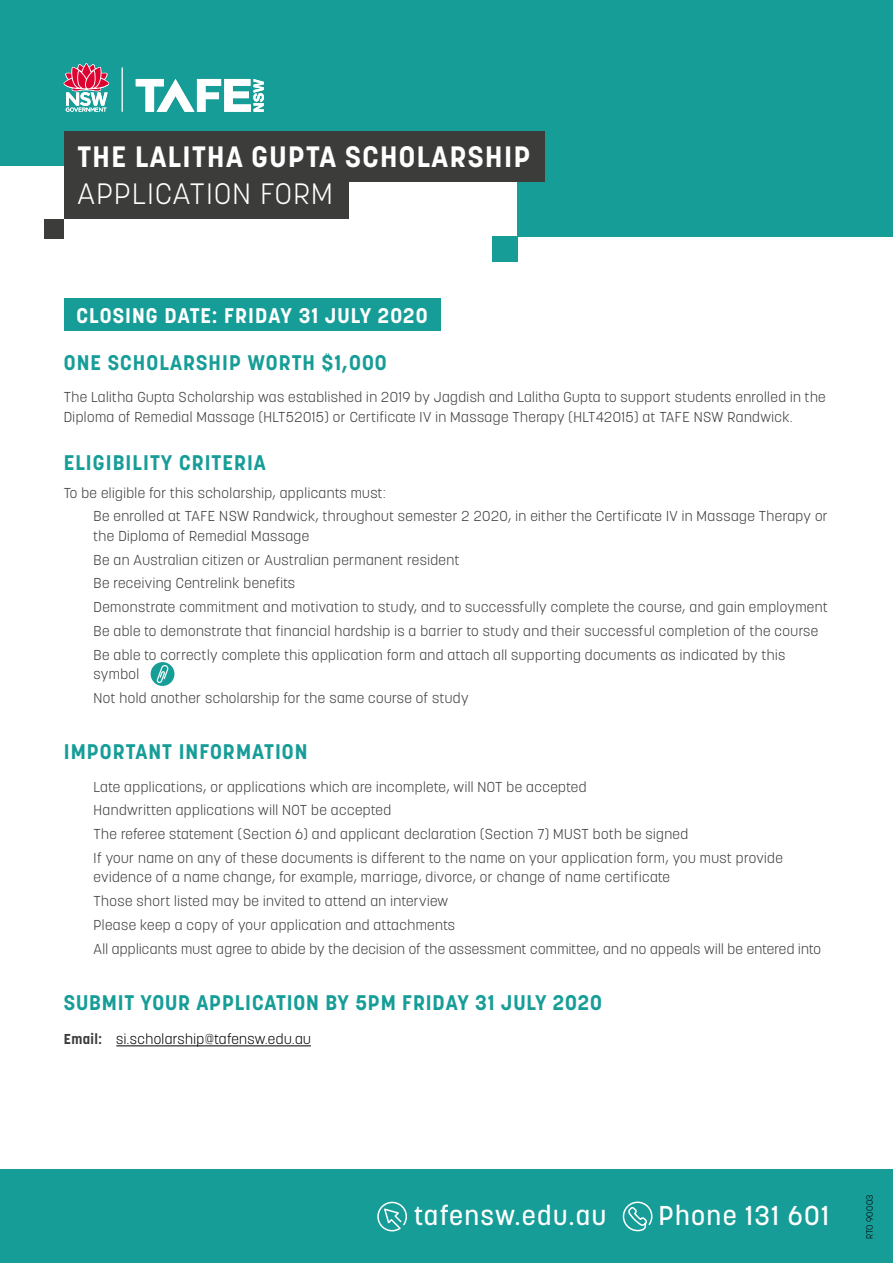
<style>
.page{position:relative;width:893px;height:1263px;background:#fff}
.page>*{position:absolute;margin:0;border:0;box-sizing:border-box;transform-origin:0 0}
.t1{font:700 29.25px "Korolev";letter-spacing:.05em;color:#fff}
.t2{font:300 29.25px "Korolev";letter-spacing:.05em;color:#fff}
.t3{font:500 27px "Korolev";letter-spacing:.05em;color:#fff}
.t4{font:700 21px "Korolev";letter-spacing:.05em;color:#179d98}
.t5{font:700 21px "Korolev";letter-spacing:.05em;color:#fff}
.body_2{font:300 14.25px/19.5px "Korolev";letter-spacing:.03em;color:#3c3c3b}
.body{font:300 14.25px "Korolev";letter-spacing:.03em;color:#3c3c3b}
.body-2{font:300 14.25px "Korolev";letter-spacing:.03em;color:#000}
.t6{font:300 9px "Korolev";letter-spacing:.03em;color:#000}
.s1{font-weight:700;color:#3c3c3b}
</style>
<div class="page">
<div style="left:518px;top:0;width:375px;height:237px;background:#179d98"></div>
<div style="left:0;top:1169px;width:893px;height:94px;background:#179d98"></div>
<svg style="left:377px;top:1201px;width:30px;height:31px"></svg>
<svg style="left:622px;top:1201px;width:31px;height:31px"></svg>
<div style="left:0;top:0;width:893px;height:154px;background:#179d98"></div>
<div style="left:492px;top:237px;width:25px;height:25px;background:#179d98"></div>
<svg style="left:64px;top:63px;width:45px;height:49px"></svg>
<svg style="left:136px;top:79px;width:128px;height:33px"></svg>
<hr style="left:122px;top:67px;width:1px;height:45px;background:#fff">
<div style="left:64px;top:131px;width:480px;height:51px;background:#3c3c3b"></div>
<div style="left:64px;top:168px;width:285px;height:51px;background:#3c3c3b"></div>
<div style="left:44px;top:219px;width:20px;height:20px;background:#3c3c3b"></div>
<div style="left:64px;top:298px;width:376px;height:33px;background:#179d98"></div>
<hr style="left:116px;top:1045px;width:195px;height:1px;background:#000">
<div style="left:151px;top:662px;width:23px;height:24px;background:#179d98;border-radius:50%"></div>
<svg style="left:156px;top:665px;width:13px;height:18px"></svg>
<p class="t1" style="left:78px;top:139px;width:454px">THE LALITHA GUPTA SCHOLARSHIP</p>
<h1 class="t2" style="left:78px;top:175px;width:257px">APPLICATION FORM</h1>
<p class="t5" style="left:77px;top:302px;width:353px">CLOSING DATE: FRIDAY 31 JULY 2020</p>
<p class="t4" style="left:64px;top:349px;width:324px">ONE SCHOLARSHIP WORTH $1,000</p>
<p class="body_2" style="left:64px;top:387px;width:763px">The Lalitha Gupta Scholarship was established in 2019 by Jagdish and Lalitha Gupta to support students enrolled in the<br>Diploma of Remedial Massage (HLT52015) or Certificate IV in Massage Therapy (HLT42015) at TAFE NSW Randwick.</p>
<p class="t4" style="left:64px;top:449px;width:204px">ELIGIBILITY CRITERIA</p>
<p class="body" style="left:64px;top:483px;width:323px">To be eligible for this scholarship, applicants must:</p>
<p class="body_2" style="left:94px;top:507px;width:736px">Be enrolled at TAFE NSW Randwick, throughout semester 2 2020, in either the Certificate IV in Massage Therapy or the Diploma of Remedial Massage</p>
<p class="body_2" style="left:94px;top:550px;width:367px">Be an Australian citizen or Australian permanent resident</p>
<p class="body_2" style="left:94px;top:574px;width:203px">Be receiving Centrelink benefits</p>
<p class="body_2" style="left:94px;top:597px;width:736px">Demonstrate commitment and motivation to study, and to successfully complete the course, and gain employment</p>
<p class="body_2" style="left:94px;top:621px;width:726px">Be able to demonstrate that financial hardship is a barrier to study and their successful completion of the course</p>
<p class="body_2" style="left:94px;top:645px;width:693px">Be able to correctly complete this application form and attach all supporting documents as indicated by this symbol</p>
<p class="body_2" style="left:94px;top:688px;width:377px">Not hold another scholarship for the same course of study</p>
<p class="t4" style="left:64px;top:739px;width:245px">IMPORTANT INFORMATION</p>
<p class="body_2" style="left:94px;top:777px;width:494px">Late applications, or applications which are incomplete, will NOT be accepted</p>
<p class="body_2" style="left:94px;top:801px;width:299px">Handwritten applications will NOT be accepted</p>
<p class="body_2" style="left:94px;top:824px;width:596px">The referee statement (Section 6) and applicant declaration (Section 7) MUST both be signed</p>
<p class="body_2" style="left:94px;top:848px;width:691px">If your name on any of these documents is different to the name on your application form, you must provide evidence of a name change, for example, marriage, divorce, or change of name certificate</p>
<p class="body_2" style="left:94px;top:891px;width:356px">Those short listed may be invited to attend an interview</p>
<p class="body_2" style="left:94px;top:915px;width:363px">Please keep a copy of your application and attachments</p>
<p class="body_2" style="left:94px;top:939px;width:729px">All applicants must agree to abide by the decision of the assessment committee, and no appeals will be entered into</p>
<p class="t4" style="left:64px;top:989px;width:540px">SUBMIT YOUR APPLICATION BY 5PM FRIDAY 31 JULY 2020</p>
<p class="body-2" style="left:64px;top:1030px;width:249px"><span class="s1">Email:</span> si.scholarship@tafensw.edu.au</p>
<h2 class="t3" style="left:414px;top:1199px;width:193px">tafensw.edu.au</h2>
<h2 class="t3" style="left:659px;top:1199px;width:172px">Phone 131 601</h2>
<p class="t6" style="left:864px;top:1239px;width:46px;rotate:-90deg">RTO 90003</p>
</div>
